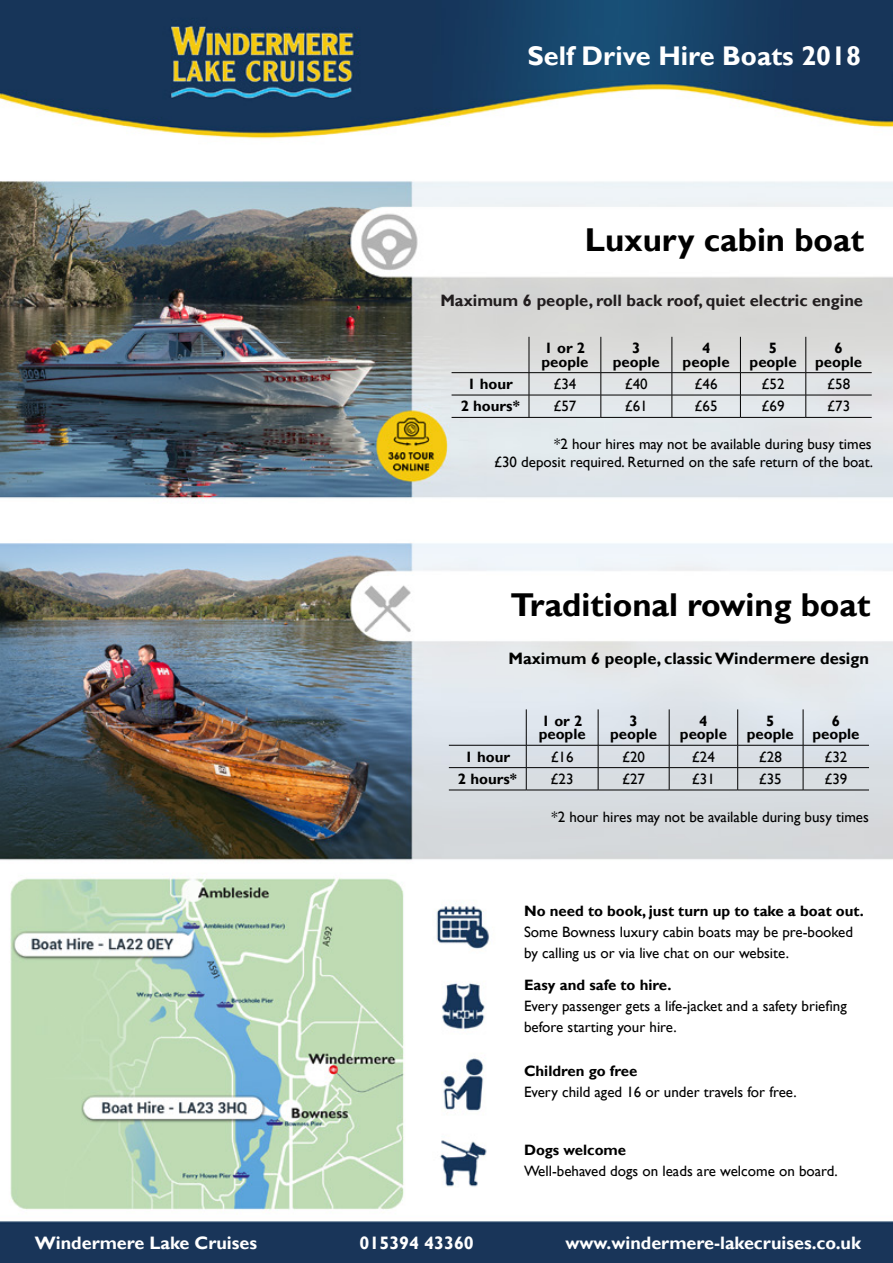
<style>
.page{position:relative;width:893px;height:1263px;background:#fff}
.page>*{position:absolute;margin:0;border:0;box-sizing:border-box;transform-origin:0 0}
.t1{font:700 33px "Gill Sans";color:#000}
.t2{font:700 27px "Gill Sans";color:#fff}
.t3{font:700 18px "Gill Sans";color:#fff}
.t4{font:700 16.5px "Gill Sans";color:#211d1e}
.t5{font:700 16.5px "Gill Sans";color:#000100}
.t6{font:15px/21px "Gill Sans";color:#000}
.t7{font:700 15px/13.5px "Gill Sans";color:#000;text-align:center}
</style>
<div class="page">
<img style="left:0;top:0;width:893px;height:1224px">
<hr style="left:529px;top:337px;width:1px;height:35px;background:#000">
<hr style="left:601px;top:337px;width:1px;height:35px;background:#000">
<hr style="left:672px;top:337px;width:1px;height:35px;background:#000">
<hr style="left:740px;top:337px;width:1px;height:35px;background:#000">
<hr style="left:805px;top:337px;width:1px;height:35px;background:#000">
<hr style="left:452px;top:372px;width:77px;height:1px;background:#000">
<hr style="left:529px;top:372px;width:72px;height:1px;background:#000">
<hr style="left:601px;top:372px;width:71px;height:1px;background:#000">
<hr style="left:672px;top:372px;width:68px;height:1px;background:#000">
<hr style="left:740px;top:372px;width:66px;height:1px;background:#000">
<hr style="left:806px;top:372px;width:66px;height:1px;background:#000">
<hr style="left:452px;top:395px;width:77px;height:1px;background:#000">
<hr style="left:529px;top:395px;width:72px;height:1px;background:#000">
<svg style="left:529px;top:373px;width:1px;height:44px"></svg>
<hr style="left:601px;top:395px;width:71px;height:1px;background:#000">
<svg style="left:601px;top:373px;width:1px;height:44px"></svg>
<hr style="left:672px;top:395px;width:68px;height:1px;background:#000">
<svg style="left:672px;top:373px;width:1px;height:44px"></svg>
<hr style="left:740px;top:395px;width:66px;height:1px;background:#000">
<svg style="left:740px;top:373px;width:1px;height:44px"></svg>
<hr style="left:806px;top:395px;width:66px;height:1px;background:#000">
<svg style="left:805px;top:373px;width:1px;height:44px"></svg>
<hr style="left:452px;top:417px;width:77px;height:1px;background:#000">
<hr style="left:529px;top:417px;width:72px;height:1px;background:#000">
<hr style="left:601px;top:417px;width:71px;height:1px;background:#000">
<hr style="left:672px;top:417px;width:68px;height:1px;background:#000">
<hr style="left:740px;top:417px;width:66px;height:1px;background:#000">
<hr style="left:806px;top:417px;width:66px;height:1px;background:#000">
<div style="left:0;top:1224px;width:893px;height:39px;background:#193559"></div>
<hr style="left:526px;top:709px;width:1px;height:36px;background:#000">
<hr style="left:598px;top:709px;width:1px;height:36px;background:#000">
<hr style="left:669px;top:709px;width:1px;height:36px;background:#000">
<hr style="left:737px;top:709px;width:1px;height:36px;background:#000">
<hr style="left:803px;top:709px;width:1px;height:36px;background:#000">
<hr style="left:449px;top:745px;width:77px;height:1px;background:#000">
<hr style="left:526px;top:745px;width:72px;height:1px;background:#000">
<hr style="left:598px;top:745px;width:71px;height:1px;background:#000">
<hr style="left:669px;top:745px;width:69px;height:1px;background:#000">
<hr style="left:738px;top:745px;width:65px;height:1px;background:#000">
<hr style="left:803px;top:745px;width:66px;height:1px;background:#000">
<hr style="left:449px;top:767px;width:77px;height:1px;background:#000">
<hr style="left:526px;top:767px;width:72px;height:1px;background:#000">
<svg style="left:526px;top:745px;width:1px;height:45px"></svg>
<hr style="left:598px;top:767px;width:71px;height:1px;background:#000">
<svg style="left:598px;top:745px;width:1px;height:45px"></svg>
<hr style="left:669px;top:767px;width:69px;height:1px;background:#000">
<svg style="left:669px;top:745px;width:1px;height:45px"></svg>
<hr style="left:738px;top:767px;width:65px;height:1px;background:#000">
<svg style="left:737px;top:745px;width:1px;height:45px"></svg>
<hr style="left:803px;top:767px;width:66px;height:1px;background:#000">
<svg style="left:803px;top:745px;width:1px;height:45px"></svg>
<hr style="left:449px;top:790px;width:77px;height:1px;background:#000">
<hr style="left:526px;top:790px;width:72px;height:1px;background:#000">
<hr style="left:598px;top:790px;width:71px;height:1px;background:#000">
<hr style="left:669px;top:790px;width:69px;height:1px;background:#000">
<hr style="left:738px;top:790px;width:65px;height:1px;background:#000">
<hr style="left:803px;top:790px;width:66px;height:1px;background:#000">
<h2 class="t2" style="left:527px;top:40px;width:335px">Self Drive Hire Boats 2018</h2>
<h1 class="t1" style="left:585px;top:220px;width:281px">Luxury cabin boat</h1>
<p class="t4" style="left:440px;top:290px;width:424px">Maximum 6 people, roll back roof, quiet electric engine</p>
<p class="t7" style="left:541px;top:342px;width:49px;text-align:left">1 or 2 people</p>
<p class="t7" style="left:613px;top:342px;width:49px">3 people</p>
<p class="t7" style="left:683px;top:342px;width:49px">4 people</p>
<p class="t7" style="left:750px;top:342px;width:49px">5 people</p>
<p class="t7" style="left:815px;top:342px;width:49px">6 people</p>
<p class="t7" style="left:467px;top:378px;width:47px">1 hour</p>
<p class="t6" style="left:553px;top:374px;width:24px">£34</p>
<p class="t6" style="left:625px;top:374px;width:24px">£40</p>
<p class="t6" style="left:695px;top:374px;width:24px">£46</p>
<p class="t6" style="left:762px;top:374px;width:24px">£52</p>
<p class="t6" style="left:827px;top:374px;width:24px">£58</p>
<p class="t7" style="left:461px;top:400px;width:61px">2 hours*</p>
<p class="t6" style="left:553px;top:396px;width:24px">£57</p>
<p class="t6" style="left:625px;top:396px;width:24px">£61</p>
<p class="t6" style="left:695px;top:396px;width:24px">£65</p>
<p class="t6" style="left:761px;top:396px;width:24px">£69</p>
<p class="t6" style="left:827px;top:396px;width:24px">£73</p>
<p class="t6" style="left:494px;top:436px;width:381px;line-height:18px;text-align:right">*2 hour hires may not be available during busy times<br>£30 deposit required. Returned on the safe return of the boat.</p>
<h1 class="t1" style="left:510px;top:585px;width:362px">Traditional rowing boat</h1>
<p class="t5" style="left:508px;top:648px;width:362px">Maximum 6 people, classic Windermere design</p>
<p class="t7" style="left:539px;top:714px;width:49px;text-align:left">1 or 2 people</p>
<p class="t7" style="left:610px;top:714px;width:49px">3 people</p>
<p class="t7" style="left:680px;top:714px;width:49px">4 people</p>
<p class="t7" style="left:747px;top:714px;width:49px">5 people</p>
<p class="t7" style="left:812px;top:714px;width:49px">6 people</p>
<p class="t7" style="left:465px;top:750px;width:47px">1 hour</p>
<p class="t6" style="left:551px;top:746px;width:24px">£16</p>
<p class="t6" style="left:622px;top:746px;width:24px">£20</p>
<p class="t6" style="left:692px;top:746px;width:24px">£24</p>
<p class="t6" style="left:759px;top:746px;width:24px">£28</p>
<p class="t6" style="left:824px;top:746px;width:24px">£32</p>
<p class="t7" style="left:458px;top:772px;width:61px">2 hours*</p>
<p class="t6" style="left:551px;top:769px;width:24px">£23</p>
<p class="t6" style="left:622px;top:769px;width:24px">£27</p>
<p class="t6" style="left:692px;top:769px;width:24px">£31</p>
<p class="t6" style="left:759px;top:769px;width:24px">£35</p>
<p class="t6" style="left:824px;top:769px;width:24px">£39</p>
<p class="t6" style="left:551px;top:807px;width:319px">*2 hour hires may not be available during busy times</p>
<p class="t7" style="left:524px;top:905px;width:341px">No need to book, just turn up to take a boat out.</p>
<p class="t6" style="left:524px;top:922px;width:331px">Some Bowness luxury cabin boats may be pre-booked by calling us or via live chat on our website.</p>
<p class="t7" style="left:524px;top:978px;width:149px">Easy and safe to hire.</p>
<p class="t6" style="left:524px;top:995px;width:324px">Every passenger gets a life-jacket and a safety briefing before starting your hire.</p>
<p class="t7" style="left:524px;top:1064px;width:115px">Children go free</p>
<p class="t6" style="left:524px;top:1081px;width:274px">Every child aged 16 or under travels for free.</p>
<p class="t7" style="left:524px;top:1144px;width:104px">Dogs welcome</p>
<p class="t6" style="left:524px;top:1161px;width:315px">Well-behaved dogs on leads are welcome on board.</p>
<p class="t3" style="left:35px;top:1232px;width:224px">Windermere Lake Cruises</p>
<p class="t3" style="left:360px;top:1232px;width:116px">015394 43360</p>
<p class="t3" style="left:565px;top:1232px;width:297px">www.windermere-lakecruises.co.uk</p>
</div>
